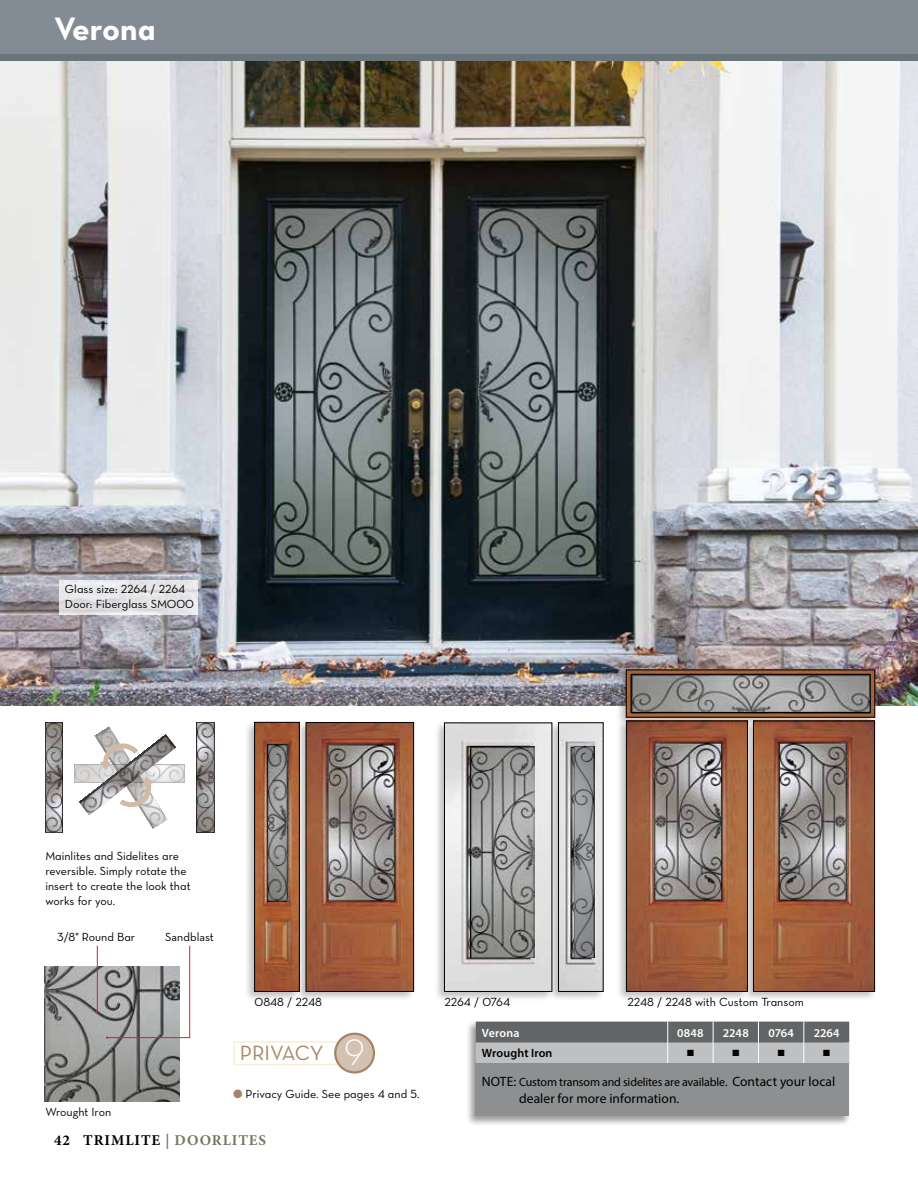
<style>
.page{position:relative;width:918px;height:1188px;background:#fff}
.page>*{position:absolute;margin:0;border:0;box-sizing:border-box;transform-origin:0 0}
.t1{font:33px "Neutra Text Bold Alt";color:#fff}
.t2{font:21px "Neutra Text Book Alt";letter-spacing:-.01em;color:#a68462}
.t3{font:700 15px "Minion Pro";letter-spacing:.06em;color:#000}
.t4{font:13.5px "Myriad Pro";letter-spacing:.005em;color:#000}
.t5{font:12px/15px "Neutra Text Book Alt";color:#000}
.t6{font:12px "Myriad Pro";letter-spacing:-.015em;color:#000}
.t7{font:600 12px "Myriad Pro";letter-spacing:.01em;color:#fff}
.t8{font:12px "Neutra Text";color:#000}
.t9{font:600 12px "Myriad Pro";letter-spacing:.01em;color:#000}
.s1{font-family:"Neutra Text"}
.s2{font-family:"Neutra Text Light Alt";font-size:37.5px;color:#fff}
.s3{color:#a68462}
.s4{font-size:13.5px}
.s5{color:#767662}
</style>
<div class="page">
<div style="left:0;top:0;width:918px;height:62px;background:#6a747b"></div>
<div style="left:0;top:0;width:918px;height:53px;background:#838c94"></div>
<div style="left:233px;top:1041px;width:131px;height:24px;border:2px solid #f7eed4"></div>
<div style="left:335px;top:1034px;width:39px;height:38px;background:#d3c2b1;border-radius:50%"></div>
<div style="left:334px;top:1033px;width:41px;height:41px;border:2px solid #a68462;border-radius:50%"></div>
<img style="left:0;top:62px;width:918px;height:644px">
<div style="left:465px;top:1020px;width:386px;height:106px;background:#000;opacity:.4"></div>
<div style="left:476px;top:1063px;width:373px;height:53px;background:#8d8f91"></div>
<svg style="left:59px;top:580px;width:139px;height:35px;background:#e4e4e6"></svg>
<img style="left:45px;top:722px;width:18px;height:111px">
<img style="left:197px;top:722px;width:17px;height:111px">
<img style="left:98px;top:726px;width:70px;height:103px">
<img style="left:74px;top:765px;width:111px;height:17px">
<img style="left:79px;top:734px;width:97px;height:81px">
<svg style="left:100px;top:741px;width:58px;height:69px"></svg>
<div style="left:295px;top:721px;width:120px;height:281px;background:#000;opacity:.25"></div>
<img style="left:308px;top:724px;width:104px;height:266px">
<div style="left:306px;top:722px;width:108px;height:270px;border:1px solid #000"></div>
<div style="left:244px;top:720px;width:57px;height:282px;background:#000;opacity:.25"></div>
<img style="left:257px;top:724px;width:40px;height:266px">
<img style="left:268px;top:745px;width:19px;height:156px">
<div style="left:548px;top:721px;width:57px;height:281px;background:#000;opacity:.25"></div>
<img style="left:560px;top:725px;width:41px;height:265px">
<div style="left:558px;top:723px;width:45px;height:269px;border:1px solid #000"></div>
<div style="left:434px;top:721px;width:120px;height:281px;background:#000;opacity:.25"></div>
<img style="left:446px;top:725px;width:104px;height:265px">
<div style="left:444px;top:723px;width:108px;height:269px;border:1px solid #000"></div>
<img style="left:470px;top:747px;width:64px;height:211px">
<img style="left:574px;top:746px;width:20px;height:212px">
<div style="left:616px;top:719px;width:133px;height:283px;background:#000;opacity:.25"></div>
<img style="left:628px;top:727px;width:115px;height:263px">
<div style="left:626px;top:721px;width:122px;height:271px;border:1px solid #000"></div>
<div style="left:743px;top:719px;width:133px;height:283px;background:#000;opacity:.25"></div>
<img style="left:755px;top:727px;width:118px;height:263px">
<div style="left:753px;top:721px;width:122px;height:271px;border:1px solid #000"></div>
<div style="left:616px;top:668px;width:261px;height:59px;background:#000;opacity:.25"></div>
<img style="left:628px;top:672px;width:245px;height:43px">
<img style="left:633px;top:676px;width:235px;height:35px">
<div style="left:631px;top:674px;width:239px;height:39px;border:1px solid #000"></div>
<img style="left:45px;top:966px;width:135px;height:135px">
<hr style="left:97px;top:946px;width:1px;height:65px;background:#d2232a">
<svg style="left:106px;top:945px;width:84px;height:94px"></svg>
<svg style="left:476px;top:1022px;width:373px;height:41px;background:#919394"></svg>
<h1 class="t1" style="left:54px;top:9px;width:103px">Verona</h1>
<p class="t5" style="left:65px;top:581px;width:131px">Glass size: 2264 / 2264<br>Door: Fiberglass SMO00</p>
<p class="t5" style="left:45px;top:848px;width:147px">Mainlites and Sidelites are reversible. Simply rotate the insert to create the look that works for you.</p>
<p class="t5" style="left:57px;top:930px;width:80px">3/8<span class="s1">"</span> Round Bar</p>
<p class="t8" style="left:45px;top:1105px;width:67px">Wrought Iron</p>
<p class="t8" style="left:165px;top:930px;width:50px">Sandblast</p>
<p class="t5" style="left:255px;top:994px;width:69px">0848 / 2248</p>
<p class="t5" style="left:444px;top:994px;width:67px">2264 / 0764</p>
<p class="t5" style="left:627px;top:994px;width:178px">2248 / 2248 with Custom Transom</p>
<h2 class="t2" style="left:240px;top:1040px;width:127px">PRIVACY <span class="s2">9</span></h2>
<p class="t5" style="left:233px;top:1086px;width:188px"><span class="s3">●</span> Privacy Guide. See pages 4 and 5.</p>
<p class="t7" style="left:482px;top:1025px;width:39px">Verona</p>
<p class="t7" style="left:677px;top:1025px;width:28px">0848</p>
<p class="t7" style="left:723px;top:1025px;width:27px">2248</p>
<p class="t7" style="left:768px;top:1025px;width:27px">0764</p>
<p class="t7" style="left:814px;top:1025px;width:28px">2264</p>
<p class="t9" style="left:482px;top:1046px;width:72px">Wrought Iron</p>
<p class="t6" style="left:482px;top:1075px;width:355px"><span class="s4">NOTE:</span> Custom transom and sidelites are available. <span class="s4">Contact your local</span></p>
<p class="t4" style="left:519px;top:1090px;width:162px">dealer for more information.</p>
<p class="t3" style="left:54px;top:1130px;width:214px">42 TRIMLITE <span class="s5">| DOORLITES</span></p>
</div>
